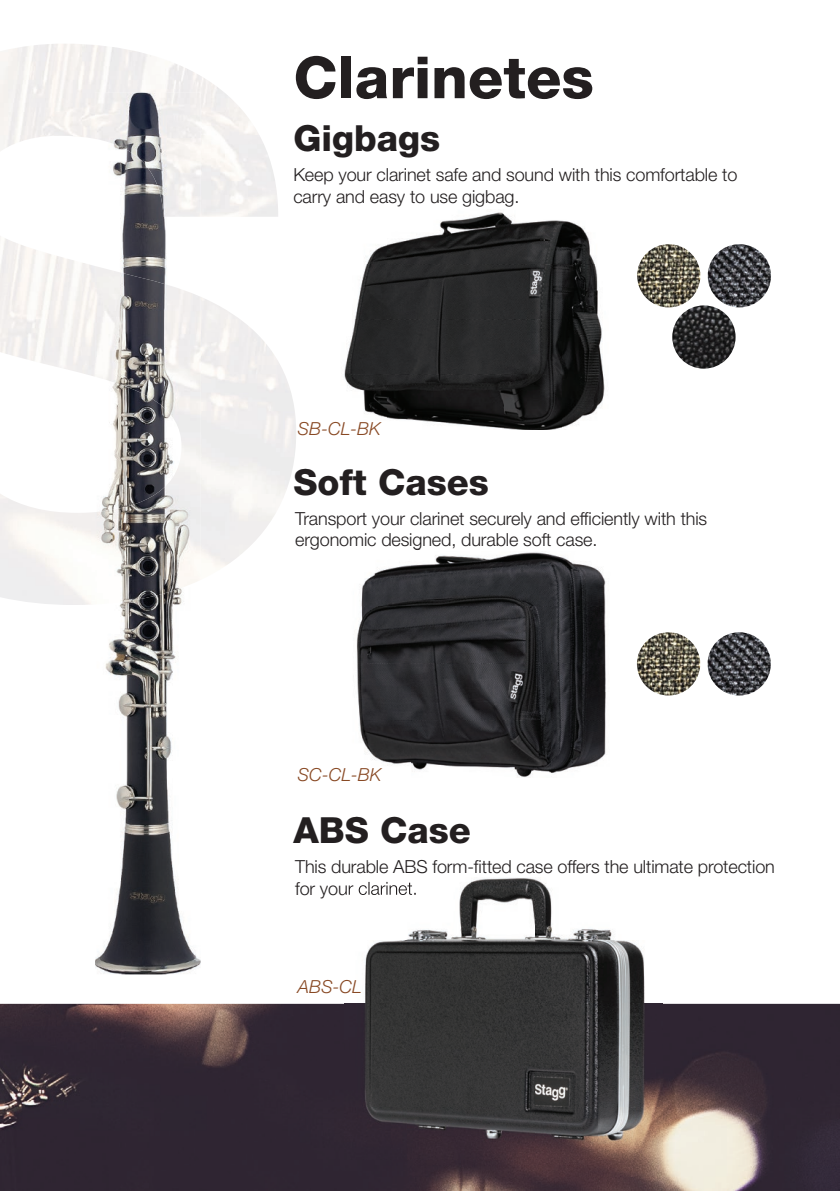
<style>
.page{position:relative;width:840px;height:1191px;background:#fff}
.page>*{position:absolute;margin:0;border:0;box-sizing:border-box;transform-origin:0 0}
.t1{font:800 58px "Helvetica Neue LT Std";color:#231f20}
.t2{font:800 36px "Helvetica Neue LT Std";color:#231f20}
.t3{font:300 18px/21.6px "Helvetica Neue LT Std";letter-spacing:-.005em;color:#231f20}
.t4{font:italic 300 18px "Helvetica Neue LT Std";color:#884924}
</style>
<div class="page">
<img style="left:0;top:1003px;width:839px;height:188px">
<img style="left:636px;top:244px;width:64px;height:63px;border-radius:32px">
<img style="left:707px;top:244px;width:63px;height:63px;border-radius:32px">
<img style="left:95px;top:604px;width:106px;height:370px">
<img style="left:95px;top:93px;width:106px;height:511px">
<img style="left:344px;top:212px;width:261px;height:217px">
<img style="left:356px;top:552px;width:250px;height:225px">
<img style="left:344px;top:878px;width:318px;height:281px">
<img style="left:344px;top:882px;width:71px;height:16px">
<img style="left:636px;top:632px;width:63px;height:63px;border-radius:32px">
<img style="left:707px;top:632px;width:63px;height:63px;border-radius:32px">
<img style="left:672px;top:305px;width:63px;height:64px;border-radius:32px">
<h1 class="t1" style="left:293px;top:43px;width:302px">Clarinetes</h1>
<h2 class="t2" style="left:293px;top:117px;width:148px">Gigbags</h2>
<p class="t3" style="left:293px;top:164px;width:445px">Keep your clarinet safe and sound with this comfortable to carry and easy to use gigbag.</p>
<p class="t4" style="left:298px;top:418px;width:84px">SB-CL-BK</p>
<h2 class="t2" style="left:293px;top:460px;width:197px">Soft Cases</h2>
<p class="t3" style="left:295px;top:507px;width:413px">Transport your clarinet securely and efficiently with this ergonomic designed, durable soft case.</p>
<p class="t4" style="left:298px;top:764px;width:85px">SC-CL-BK</p>
<h2 class="t2" style="left:293px;top:808px;width:179px">ABS Case</h2>
<p class="t3" style="left:295px;top:855px;width:481px">This durable ABS form-fitted case offers the ultimate protection</p>
<p class="t4" style="left:298px;top:975px;width:65px">ABS-CL</p>
</div>
